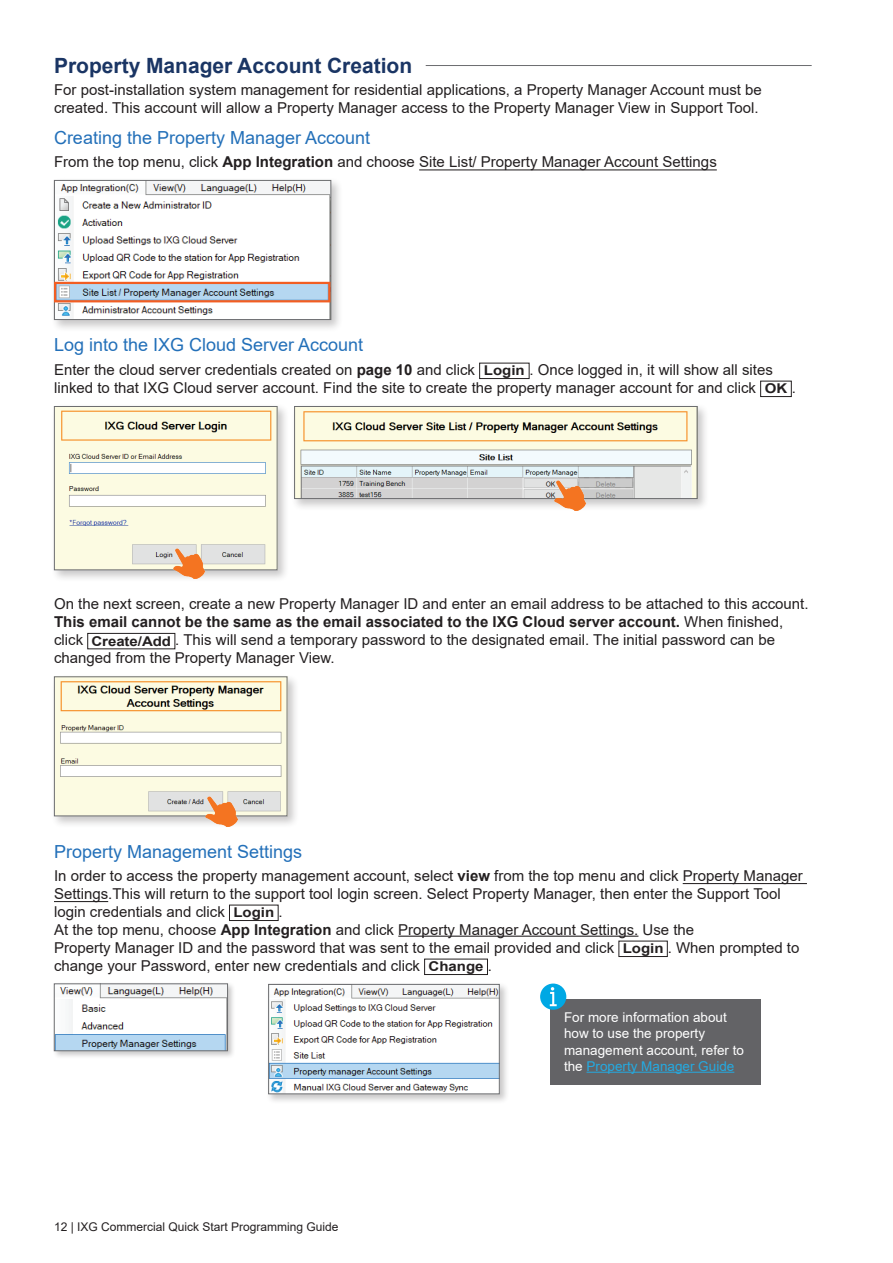
<style>
.page{position:relative;width:893px;height:1263px;background:#fff}
.page>*{position:absolute;margin:0;border:0;box-sizing:border-box;transform-origin:0 0}
.t1{font:700 21px "Arial";color:#1a3564}
.t2{font:18px "Arial";color:#2370b9}
.t3{font:15px/18px "Arial";color:#231f20}
.t4{font:13.5px/16.2px "Arial";color:#fff}
.t5{font:12px "Arial";color:#231f20}
.s1{font-weight:700}
.s2{font-weight:700;font-size:13.5px}
.s3{color:#24aae1}
</style>
<div class="page">
<hr style="left:426px;top:65px;width:386px;height:1px;background:#6c6d70">
<hr style="left:419px;top:169px;width:298px;height:1px;background:#231f20">
<div style="left:87px;top:633px;width:88px;height:16px;border:1px solid #231f20"></div>
<div style="left:51px;top:673px;width:249px;height:156px;background:#231f20;opacity:.25"></div>
<img style="left:56px;top:678px;width:229px;height:136px">
<div style="left:54px;top:676px;width:233px;height:140px;border:1px solid #6c6d70"></div>
<img style="left:204px;top:791px;width:35px;height:36px">
<div style="left:479px;top:363px;width:50px;height:16px;border:1px solid #231f20"></div>
<div style="left:760px;top:381px;width:32px;height:16px;border:1px solid #231f20"></div>
<div style="left:51px;top:403px;width:239px;height:180px;background:#231f20;opacity:.25"></div>
<img style="left:56px;top:408px;width:219px;height:160px">
<div style="left:54px;top:406px;width:223px;height:164px;border:1px solid #6c6d70"></div>
<img style="left:172px;top:542px;width:34px;height:36px">
<div style="left:291px;top:403px;width:419px;height:109px;background:#231f20;opacity:.25"></div>
<img style="left:296px;top:408px;width:399px;height:89px">
<div style="left:294px;top:406px;width:403px;height:93px;border:1px solid #6c6d70"></div>
<img style="left:553px;top:474px;width:34px;height:36px">
<hr style="left:683px;top:883px;width:124px;height:1px;background:#231f20">
<hr style="left:54px;top:901px;width:54px;height:1px;background:#231f20">
<hr style="left:398px;top:936px;width:240px;height:1px;background:#231f20">
<div style="left:229px;top:905px;width:50px;height:16px;border:1px solid #231f20"></div>
<div style="left:618px;top:941px;width:50px;height:16px;border:1px solid #231f20"></div>
<div style="left:424px;top:959px;width:64px;height:16px;border:1px solid #231f20"></div>
<div style="left:52px;top:981px;width:184px;height:78px;background:#231f20;opacity:.25"></div>
<img style="left:56px;top:985px;width:170px;height:64px">
<div style="left:54px;top:983px;width:174px;height:68px;border:1px solid #6c6d70"></div>
<div style="left:266px;top:982px;width:244px;height:122px;background:#231f20;opacity:.25"></div>
<img style="left:270px;top:986px;width:228px;height:106px">
<div style="left:268px;top:984px;width:232px;height:110px;border:1px solid #6c6d70"></div>
<div style="left:550px;top:999px;width:211px;height:85px;background:#636366"></div>
<hr style="left:586px;top:1072px;width:148px;height:1px;background:#24aae1">
<div style="left:540px;top:983px;width:26px;height:27px;background:#00a8e4;border-radius:50%"></div>
<svg style="left:550px;top:987px;width:7px;height:19px"></svg>
<div style="left:51px;top:177px;width:293px;height:155px;background:#231f20;opacity:.25"></div>
<img style="left:56px;top:182px;width:273px;height:136px">
<div style="left:54px;top:180px;width:277px;height:140px;border:1px solid #6c6d70"></div>
<div style="left:54px;top:282px;width:276px;height:20px;border:2px solid #f25e23"></div>
<h1 class="t1" style="left:54px;top:51px;width:360px">Property Manager Account Creation</h1>
<p class="t3" style="left:54px;top:80px;width:709px">For post-installation system management for residential applications, a Property Manager Account must be created. This account will allow a Property Manager access to the Property Manager View in Support Tool.</p>
<p class="t2" style="left:54px;top:126px;width:318px">Creating the Property Manager Account</p>
<p class="t3" style="left:54px;top:153px;width:664px">From the top menu, click <span class="s1">App Integration</span> and choose Site List/ Property Manager Account Settings</p>
<p class="t2" style="left:54px;top:332px;width:311px">Log into the IXG Cloud Server Account</p>
<p class="t3" style="left:54px;top:360px;width:743px">Enter the cloud server credentials created on <span class="s1">page 10</span> and click <span class="s2">Login</span> . Once logged in, it will show all sites linked to that IXG Cloud server account. Find the site to create the property manager account for and click <span class="s2">OK</span> .</p>
<p class="t3" style="left:54px;top:594px;width:756px">On the next screen, create a new Property Manager ID and enter an email address to be attached to this account.<br><span class="s1">This email cannot be the same as the email associated to the IXG Cloud server account.</span> When finished, click <span class="s2">Create/Add</span> . This will send a temporary password to the designated email. The initial password can be changed from the Property Manager View.</p>
<p class="t2" style="left:54px;top:839px;width:250px">Property Management Settings</p>
<p class="t3" style="left:54px;top:866px;width:750px">In order to access the property management account, select <span class="s1">view</span> from the top menu and click Property Manager Settings.This will return to the support tool login screen. Select Property Manager, then enter the Support Tool login credentials and click <span class="s2">Login</span> .<br>At the top menu, choose <span class="s1">App Integration</span> and click Property Manager Account Settings. Use the<br>Property Manager ID and the password that was sent to the email provided and click <span class="s2">Login</span> . When prompted to change your Password, enter new credentials and click <span class="s2">Change</span> .</p>
<p class="t5" style="left:54px;top:1218px;width:286px">12 | IXG Commercial Quick Start Programming Guide</p>
<p class="t4" style="left:564px;top:1009px;width:182px">For more information about how to use the property management account, refer to the <span class="s3">Property Manager Guide</span></p>
</div>
